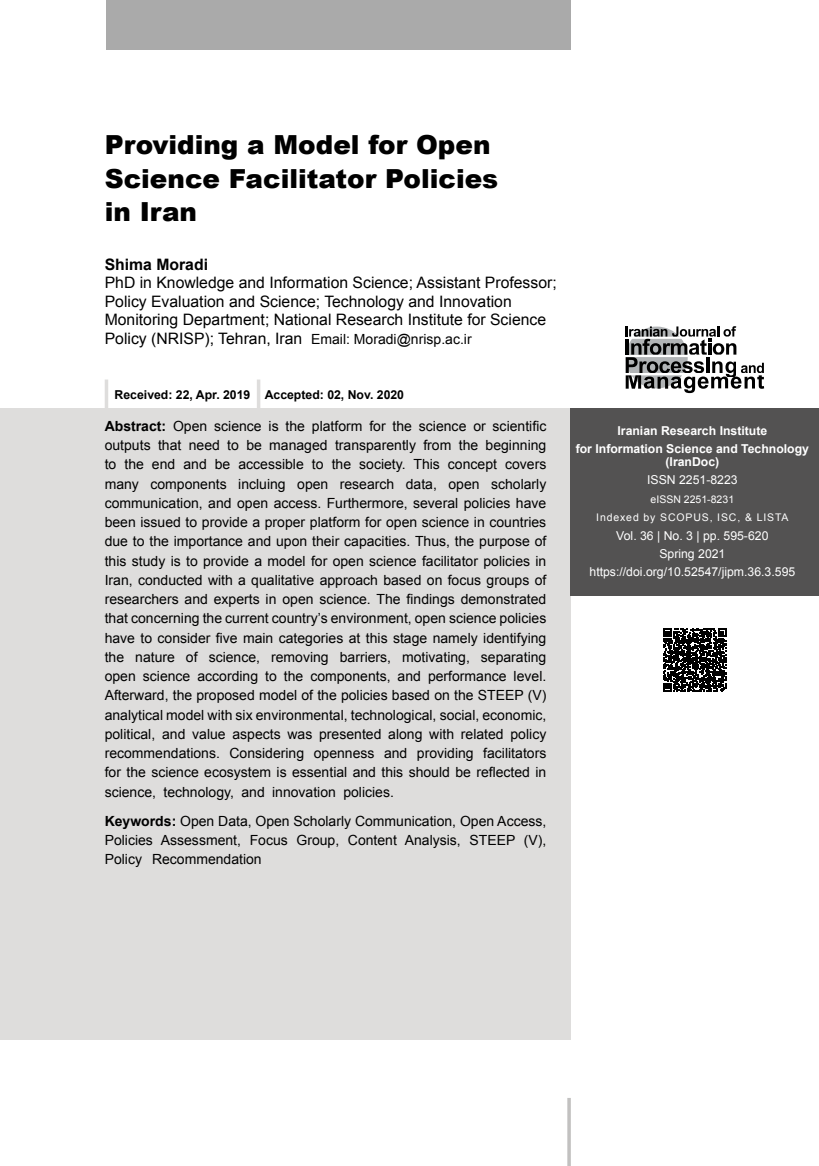
<style>
.page{position:relative;width:819px;height:1166px;background:#fff}
.page>*{position:absolute;margin:0;border:0;box-sizing:border-box;transform-origin:0 0}
.t1{font:900 26.25px/33.2px "Arial";color:#000}
.t2{font:15.75px/18.4px "Arial";color:#000}
.t3{font:700 15.75px "Arial";color:#000}
.t4{font:14px/19.2px "Arial";color:#000;text-align:justify}
.t5{font:12.25px/18.4px "Arial";color:#fff;text-align:center}
.t6{font:700 12.25px/18.4px "Arial";color:#fff;text-align:center}
.t7{font:700 12.25px "Arial";color:#000}
.t8{font:12.25px "Arial";color:#fff}
.t9{font:10.5px/18.4px "Arial";letter-spacing:.085em;color:#fff;text-align:center}
.s1{font-size:14px}
.s2{font-weight:700}
.s3{font-style:inherit}
</style>
<div class="page">
<hr style="left:567px;top:1098px;width:3px;height:68px;background:#c2c1c0">
<div style="left:106px;top:0;width:464px;height:50px;background:#aaa"></div>
<div style="left:0;top:408px;width:570px;height:632px;background:#dedddc"></div>
<svg style="left:625px;top:326px;width:139px;height:67px"></svg>
<hr style="left:105px;top:379px;width:3px;height:32px;background:#dedddc">
<hr style="left:257px;top:379px;width:3px;height:32px;background:#dedddc">
<svg style="left:663px;top:629px;width:63px;height:62px"></svg>
<div style="left:570px;top:408px;width:249px;height:188px;background:#535252"></div>
<h1 class="t1" style="left:105px;top:127px;width:395px">Providing a Model for Open<br>Science Facilitator Policies in Iran</h1>
<p class="t3" style="left:105px;top:254px;width:105px">Shima Moradi</p>
<p class="t2" style="left:105px;top:274px;width:453px">PhD in Knowledge and Information Science; Assistant Professor; Policy Evaluation and Science; Technology and Innovation Monitoring Department; National Research Institute for Science Policy (NRISP); Tehran, Iran <span class="s1">Email: Moradi@nrisp.ac.ir</span></p>
<p class="t7" style="left:115px;top:386px;width:291px">Received: 22, Apr. 2019 Accepted: 02, Nov. 2020</p>
<p class="t4" style="left:105px;top:416px;width:443px"><span class="s2">Abstract:</span> Open science is the platform for the science or scientific outputs that need to be managed transparently from the beginning to the end and be accessible to the society. This concept covers many components incluing open research data, open scholarly communication, and open access. Furthermore, several policies have been issued to provide a proper platform for open science in countries due to the importance and upon their capacities. Thus, the purpose of this study is to provide a model for open science facilitator policies in Iran, conducted with a qualitative approach based on focus groups of researchers and experts in open science. The findings demonstrated that concerning the current country’s environment, open science policies have to consider five main categories at this stage namely identifying the nature of science, removing barriers, motivating, separating open science according to the components, and performance level.<br>Afterward, the proposed model of the policies based on the STEEP (V) analytical model with six environmental, technological, social, economic, political, and value aspects was presented along with related policy recommendations. Considering openness and providing facilitators for the science ecosystem is essential and this should be reflected in science, technology, and innovation policies.</p>
<p class="t4" style="left:105px;top:811px;width:443px"><span class="s2">Keywords:</span> Open Data, Open Scholarly Communication, Open Access, Policies Assessment, Focus Group, Content Analysis, STEEP (V), Policy Recommendation</p>
<p class="t6" style="left:575px;top:421px;width:235px">Iranian Research Institute<br>for Information Science and Technology</p>
<p class="t6" style="left:665px;top:453px;width:55px">(IranDoc)</p>
<p class="t8" style="left:647px;top:472px;width:92px">ISSN 2251-8223</p>
<p class="t9" style="left:596px;top:490px;width:194px">e<span class="s3">ISSN 2251-8231<br></span>Indexed by SCOPUS, ISC, &amp; LISTA</p>
<p class="t5" style="left:589px;top:526px;width:207px">Vol. 36 | No. 3 | pp. 595-620<br>Spring 2021 https://doi.org/10.52547/jipm.36.3.595</p>
</div>
